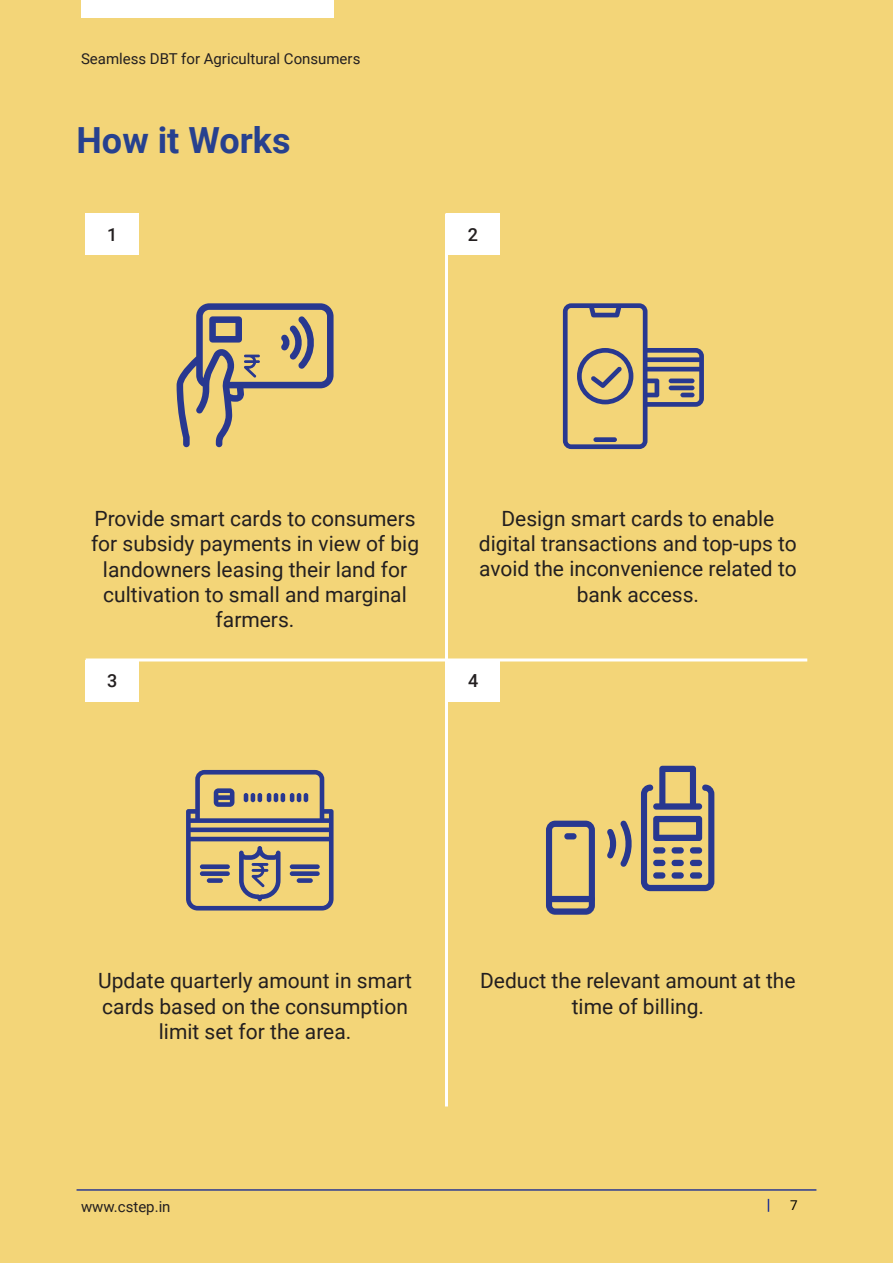
<style>
.page{position:relative;width:893px;height:1263px;background:#f3d578}
.page>*{position:absolute;margin:0;border:0;box-sizing:border-box;transform-origin:0 0}
.t1{font:700 36px "Roboto";color:#27418f}
.t2{font:21px/25.2px "Roboto";color:#231f20;text-align:center}
.t3{font:500 18px "Roboto";color:#231f20}
.t4{font:15px "Roboto";color:#231f20}
.t5{font:13.5px "Roboto";color:#000}
</style>
<div class="page">
<div style="left:81px;top:0;width:252px;height:17px;background:#fff"></div>
<svg style="left:768px;top:1199px;width:1px;height:13px"></svg>
<hr style="left:77px;top:1189px;width:739px;height:2px;background:#2b3b91">
<div style="left:86px;top:213px;width:53px;height:42px;background:#fff"></div>
<div style="left:86px;top:660px;width:53px;height:41px;background:#fff"></div>
<div style="left:446px;top:213px;width:54px;height:42px;background:#fff"></div>
<div style="left:447px;top:660px;width:53px;height:41px;background:#fff"></div>
<hr style="left:86px;top:658px;width:721px;height:3px;background:#fff">
<hr style="left:445px;top:213px;width:3px;height:893px;background:#fff">
<svg style="left:177px;top:303px;width:157px;height:144px"></svg>
<svg style="left:563px;top:303px;width:141px;height:146px"></svg>
<svg style="left:186px;top:770px;width:148px;height:140px"></svg>
<svg style="left:546px;top:821px;width:49px;height:94px"></svg>
<div style="left:546px;top:896px;width:49px;height:6px;background:#283890;border-radius:3px"></div>
<div style="left:564px;top:833px;width:13px;height:6px;background:#283890;border-radius:3px"></div>
<svg style="left:641px;top:766px;width:73px;height:125px"></svg>
<svg style="left:607px;top:820px;width:25px;height:47px"></svg>
<p class="t4" style="left:81px;top:48px;width:281px">Seamless DBT for Agricultural Consumers</p>
<h1 class="t1" style="left:77px;top:115px;width:216px">How it Works</h1>
<p class="t3" style="left:107px;top:222px;width:12px">1</p>
<p class="t3" style="left:468px;top:222px;width:12px">2</p>
<p class="t2" style="left:91px;top:505px;width:330px">Provide smart cards to consumers for subsidy payments in view of big landowners leasing their land for cultivation to small and marginal farmers.</p>
<p class="t3" style="left:107px;top:668px;width:12px">3</p>
<p class="t2" style="left:479px;top:505px;width:320px">Design smart cards to enable digital transactions and top-ups to avoid the inconvenience related to bank access.</p>
<p class="t3" style="left:468px;top:668px;width:12px">4</p>
<p class="t2" style="left:98px;top:967px;width:315px">Update quarterly amount in smart cards based on the consumption limit set for the area.</p>
<p class="t2" style="left:480px;top:967px;width:317px">Deduct the relevant amount at the time of billing.</p>
<p class="t4" style="left:81px;top:1196px;width:91px">www.cstep.in</p>
<p class="t5" style="left:790px;top:1196px;width:9px">7</p>
</div>
